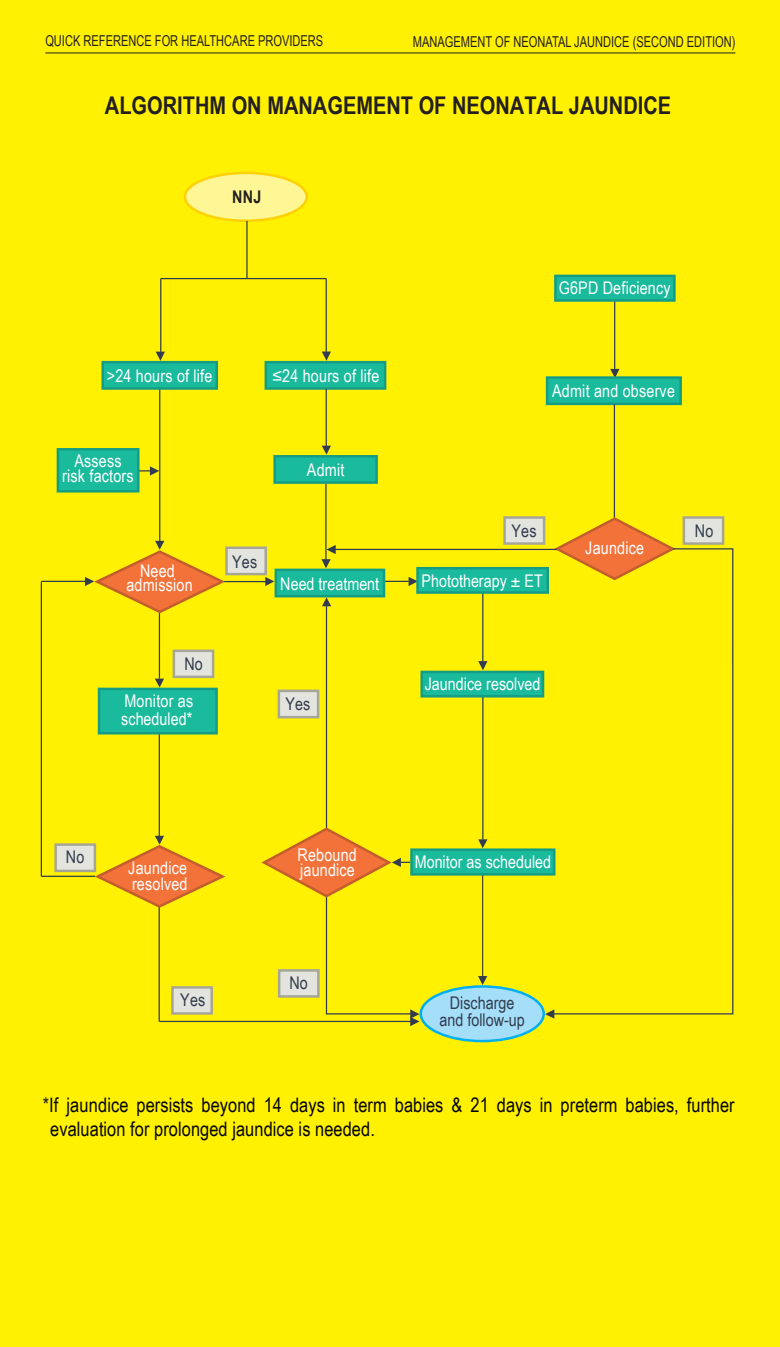
<style>
.page{position:relative;width:780px;height:1347px;background:#fff}
.page>*{position:absolute;margin:0;border:0;box-sizing:border-box;transform-origin:0 0}
.t1{font:700 24.5px "Arial Narrow";color:#231f20}
.t2{font:20px/24px "Arial Narrow";letter-spacing:.005em;color:#050504}
.t3{font:17.5px/15px "Arial Narrow";letter-spacing:.01em;color:#fff}
.t4{font:17.5px/17.2px "Arial Narrow";color:#323c4e;text-align:center}
.t5{font:700 17.5px "Arial Narrow";color:#231f20}
.t6{font:15px "Arial Narrow";color:#231f20;scale:.9 1}
.s1{color:#231f20}
</style>
<div class="page">
<div style="left:0;top:0;width:780px;height:1346px;background:#fff101"></div>
<hr style="left:45px;top:53px;width:690px;height:1px;background:#231f20">
<hr style="left:482px;top:593px;width:1px;height:68px;background:#323c4e">
<hr style="left:159px;top:388px;width:1px;height:154px;background:#323c4e">
<hr style="left:159px;top:612px;width:1px;height:66px;background:#323c4e">
<svg style="left:155px;top:678px;width:9px;height:9px"></svg>
<hr style="left:41px;top:875px;width:54px;height:2px;background:#323c4e">
<hr style="left:159px;top:713px;width:1px;height:124px;background:#323c4e">
<hr style="left:482px;top:696px;width:1px;height:143px;background:#323c4e">
<hr style="left:482px;top:874px;width:1px;height:108px;background:#231f20">
<div style="left:185px;top:173px;width:122px;height:48px;background:#fff695;border-radius:50%"></div>
<div style="left:184px;top:172px;width:124px;height:50px;border:2px solid #fed105;border-radius:50%"></div>
<hr style="left:246px;top:221px;width:1px;height:57px;background:#323c4e">
<hr style="left:161px;top:278px;width:165px;height:1px;background:#323c4e">
<hr style="left:160px;top:278px;width:1px;height:75px;background:#323c4e">
<svg style="left:156px;top:352px;width:9px;height:9px"></svg>
<hr style="left:325px;top:278px;width:2px;height:75px;background:#323c4e">
<svg style="left:322px;top:351px;width:9px;height:10px"></svg>
<div style="left:103px;top:362px;width:114px;height:26px;background:#1aba9c"></div>
<div style="left:101px;top:361px;width:117px;height:29px;border:2px solid #149d84"></div>
<div style="left:266px;top:362px;width:119px;height:26px;background:#1aba9c"></div>
<div style="left:264px;top:361px;width:122px;height:29px;border:2px solid #149d84"></div>
<div style="left:555px;top:276px;width:119px;height:24px;background:#1aba9c"></div>
<div style="left:554px;top:275px;width:121px;height:27px;border:2px solid #149d84"></div>
<div style="left:58px;top:449px;width:80px;height:42px;background:#1aba9c"></div>
<div style="left:57px;top:448px;width:82px;height:44px;border:2px solid #149d84"></div>
<svg style="left:139px;top:466px;width:20px;height:9px"></svg>
<hr style="left:325px;top:389px;width:2px;height:58px;background:#323c4e">
<svg style="left:322px;top:445px;width:9px;height:9px"></svg>
<hr style="left:325px;top:483px;width:1px;height:79px;background:#323c4e">
<hr style="left:614px;top:302px;width:1px;height:67px;background:#323c4e">
<svg style="left:610px;top:369px;width:9px;height:7px"></svg>
<div style="left:547px;top:377px;width:133px;height:27px;background:#1aba9c"></div>
<div style="left:546px;top:376px;width:136px;height:29px;border:2px solid #149d84"></div>
<hr style="left:613px;top:404px;width:2px;height:113px;background:#323c4e">
<svg style="left:558px;top:515px;width:114px;height:32px"></svg>
<hr style="left:333px;top:549px;width:224px;height:1px;background:#323c4e">
<svg style="left:321px;top:545px;width:15px;height:23px"></svg>
<div style="left:504px;top:517px;width:40px;height:26px;background:#e4e4df"></div>
<div style="left:503px;top:516px;width:42px;height:29px;border:2px solid #a6a698"></div>
<div style="left:226px;top:548px;width:40px;height:26px;background:#e4e4df"></div>
<div style="left:225px;top:546px;width:42px;height:29px;border:2px solid #a6a698"></div>
<hr style="left:224px;top:581px;width:44px;height:1px;background:#323c4e">
<svg style="left:385px;top:577px;width:31px;height:9px"></svg>
<div style="left:417px;top:568px;width:130px;height:24px;background:#1aba9c"></div>
<div style="left:416px;top:567px;width:133px;height:27px;border:2px solid #149d84"></div>
<svg style="left:265px;top:577px;width:9px;height:9px"></svg>
<div style="left:421px;top:672px;width:122px;height:24px;background:#1aba9c"></div>
<div style="left:420px;top:670px;width:124px;height:27px;border:2px solid #149d84"></div>
<div style="left:411px;top:849px;width:143px;height:25px;background:#1aba9c"></div>
<div style="left:410px;top:848px;width:145px;height:27px;border:2px solid #149d84"></div>
<div style="left:421px;top:986px;width:122px;height:55px;background:#a4def8;border-radius:50%"></div>
<div style="left:419px;top:985px;width:126px;height:57px;border:2px solid #00afef;border-radius:50%"></div>
<svg style="left:478px;top:976px;width:9px;height:9px"></svg>
<svg style="left:545px;top:1011px;width:9px;height:7px"></svg>
<svg style="left:478px;top:839px;width:9px;height:9px"></svg>
<svg style="left:478px;top:661px;width:9px;height:9px"></svg>
<hr style="left:326px;top:605px;width:1px;height:224px;background:#323c4e">
<svg style="left:322px;top:597px;width:9px;height:9px"></svg>
<div style="left:279px;top:691px;width:39px;height:26px;background:#e4e4df"></div>
<div style="left:277px;top:689px;width:42px;height:29px;border:2px solid #a6a698"></div>
<div style="left:174px;top:651px;width:39px;height:26px;background:#e4e4df"></div>
<div style="left:173px;top:649px;width:41px;height:29px;border:2px solid #a6a698"></div>
<div style="left:99px;top:689px;width:117px;height:44px;background:#1aba9c"></div>
<div style="left:98px;top:687px;width:120px;height:47px;border:2px solid #149d84"></div>
<div style="left:276px;top:570px;width:108px;height:26px;background:#1aba9c"></div>
<div style="left:274px;top:568px;width:111px;height:29px;border:2px solid #149d84"></div>
<hr style="left:158px;top:906px;width:2px;height:115px;background:#323c4e">
<hr style="left:159px;top:1020px;width:253px;height:2px;background:#323c4e">
<div style="left:172px;top:987px;width:40px;height:26px;background:#e4e4df"></div>
<div style="left:171px;top:986px;width:42px;height:28px;border:2px solid #a6a698"></div>
<hr style="left:41px;top:581px;width:1px;height:295px;background:#323c4e">
<hr style="left:41px;top:581px;width:46px;height:1px;background:#323c4e">
<svg style="left:85px;top:541px;width:143px;height:73px"></svg>
<div style="left:56px;top:844px;width:39px;height:27px;background:#e4e4df"></div>
<div style="left:54px;top:843px;width:42px;height:29px;border:2px solid #a6a698"></div>
<div style="left:683px;top:517px;width:40px;height:26px;background:#e4e4df"></div>
<div style="left:682px;top:516px;width:42px;height:29px;border:2px solid #a6a698"></div>
<svg style="left:550px;top:547px;width:184px;height:468px"></svg>
<svg style="left:259px;top:825px;width:160px;height:201px"></svg>
<svg style="left:92px;top:835px;width:134px;height:74px"></svg>
<div style="left:275px;top:456px;width:101px;height:26px;background:#1aba9c"></div>
<div style="left:273px;top:455px;width:105px;height:29px;border:2px solid #149d84"></div>
<p class="t6" style="left:45px;top:33px;width:310px">QUICK REFERENCE FOR HEALTHCARE PROVIDERS</p>
<p class="t6" style="left:413px;top:33px;width:360px">MANAGEMENT OF NEONATAL JAUNDICE (SECOND EDITION)</p>
<h1 class="t1" style="left:105px;top:91px;width:568px">ALGORITHM ON MANAGEMENT OF NEONATAL JAUNDICE</h1>
<p class="t5" style="left:232px;top:186px;width:31px">NNJ</p>
<p class="t3" style="left:107px;top:368px;width:107px">&gt;24 hours of life</p>
<p class="t3" style="left:272px;top:368px;width:108px">≤24 hours of life</p>
<p class="t3" style="left:62px;top:453px;width:73px;text-align:center">Assess risk factors</p>
<p class="t3" style="left:126px;top:563px;width:68px;text-align:center">Need admission</p>
<p class="t4" style="left:184px;top:654px;width:20px">No</p>
<p class="t3" style="left:121px;top:692px;width:73px;line-height:17.5px">Monitor as scheduled*</p>
<p class="t3" style="left:307px;top:462px;width:39px">Admit</p>
<p class="t4" style="left:232px;top:553px;width:27px">Yes</p>
<p class="t3" style="left:280px;top:576px;width:100px">Need treatment</p>
<p class="t4" style="left:285px;top:695px;width:27px">Yes</p>
<p class="t3" style="left:558px;top:280px;width:113px">G6PD Deficiency</p>
<p class="t3" style="left:552px;top:383px;width:124px">Admit and observe</p>
<p class="t4" style="left:511px;top:522px;width:27px">Yes</p>
<p class="t4" style="left:694px;top:522px;width:20px">No</p>
<p class="t3" style="left:421px;top:573px;width:123px">Phototherapy ± ET</p>
<p class="t3" style="left:425px;top:676px;width:117px">Jaundice resolved</p>
<p class="t3" style="left:585px;top:540px;width:60px">Jaundice</p>
<p class="t4" style="left:66px;top:848px;width:20px">No</p>
<p class="t3" style="left:128px;top:860px;width:61px">Jaundice resolved</p>
<p class="t4" style="left:180px;top:991px;width:27px">Yes</p>
<p class="t3" style="left:297px;top:847px;width:61px">Rebound jaundice</p>
<p class="t4" style="left:289px;top:974px;width:20px">No</p>
<p class="t3" style="left:414px;top:854px;width:138px">Monitor as scheduled</p>
<p class="t4" style="left:439px;top:993px;width:87px">Discharge and follow-up</p>
<p class="t2" style="left:50px;top:1093px;width:686px;text-indent:-7px"><span class="s1">*</span>If jaundice persists beyond 14 days in term babies &amp; 21 days in preterm babies, further evaluation for prolonged jaundice is needed.</p>
</div>
